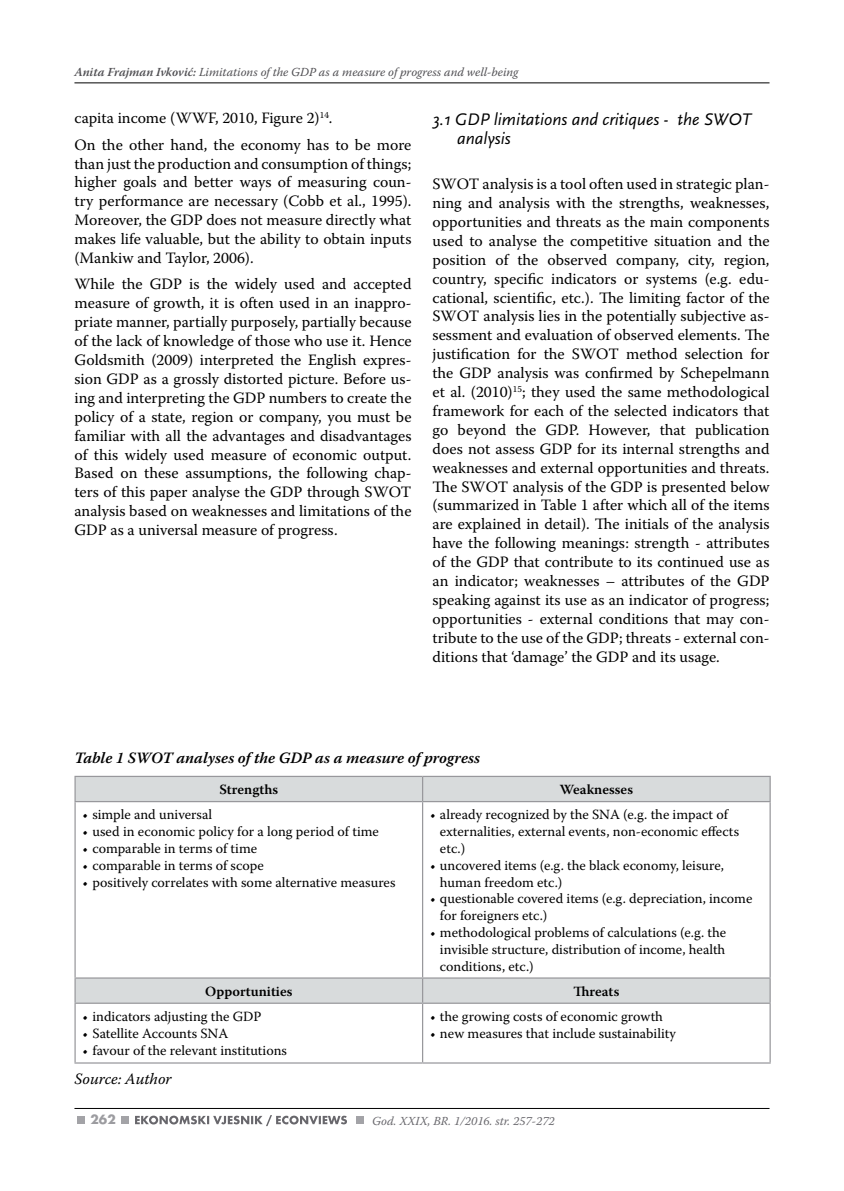
<style>
.page{position:relative;width:844px;height:1191px;background:#fff}
.page>*{position:absolute;margin:0;border:0;box-sizing:border-box;transform-origin:0 0}
.t1{font:italic 17.5px/19.2px "Scala Sans Pro";color:#000}
.t2{font:15.75px/18.9px "Warnock Pro";color:#000;text-align:justify}
.t3{font:italic 600 15.75px "Warnock Pro";color:#000}
.t4{font:italic 15.75px "Warnock Pro";color:#000}
.t5{font:14px/16.8px "Warnock Pro";color:#000}
.t6{font:600 14px "Warnock Pro";color:#000}
.t7{font:700 14px "Futura TOT";color:#9c9ca0}
.t8{font:italic 12.25px "Warnock Pro";color:#504f53}
.t9{font:italic 12.25px "Warnock Pro";color:#68676c}
.s1{font-weight:600}
</style>
<div class="page">
<hr style="left:74px;top:83px;width:695px;height:1px;background:#000">
<hr style="left:74px;top:1108px;width:695px;height:1px;background:#000">
<div style="left:121px;top:1115px;width:7px;height:8px;background:#a3a3a7"></div>
<div style="left:356px;top:1115px;width:8px;height:8px;background:#a3a3a7"></div>
<div style="left:77px;top:1115px;width:8px;height:8px;background:#a3a3a7"></div>
<svg style="left:135px;top:1115px;width:212px;height:11px"></svg>
<svg style="left:76px;top:777px;width:693px;height:225px"></svg>
<svg style="left:422px;top:777px;width:1px;height:24px"></svg>
<hr style="left:74px;top:801px;width:348px;height:1px;background:#98989c">
<hr style="left:422px;top:801px;width:348px;height:1px;background:#98989c">
<hr style="left:422px;top:802px;width:1px;height:175px;background:#98989c">
<hr style="left:74px;top:977px;width:348px;height:1px;background:#98989c">
<hr style="left:422px;top:977px;width:348px;height:1px;background:#98989c">
<svg style="left:422px;top:978px;width:1px;height:24px"></svg>
<hr style="left:74px;top:1002px;width:348px;height:1px;background:#98989c">
<hr style="left:422px;top:1002px;width:348px;height:1px;background:#98989c">
<hr style="left:422px;top:1003px;width:1px;height:59px;background:#98989c">
<hr style="left:74px;top:776px;width:348px;height:1px;background:#98989c">
<hr style="left:74px;top:777px;width:2px;height:24px;background:#98989c">
<hr style="left:422px;top:776px;width:348px;height:1px;background:#98989c">
<svg style="left:769px;top:777px;width:1px;height:24px"></svg>
<hr style="left:74px;top:802px;width:2px;height:175px;background:#98989c">
<hr style="left:769px;top:802px;width:1px;height:175px;background:#98989c">
<hr style="left:74px;top:978px;width:2px;height:24px;background:#98989c">
<svg style="left:769px;top:978px;width:1px;height:24px"></svg>
<hr style="left:74px;top:1003px;width:2px;height:59px;background:#98989c">
<hr style="left:769px;top:1003px;width:1px;height:59px;background:#98989c">
<hr style="left:74px;top:1062px;width:348px;height:1px;background:#98989c">
<hr style="left:422px;top:1062px;width:348px;height:1px;background:#98989c">
<p class="t8" style="left:74px;top:64px;width:445px"><span class="s1">Anita Frajman Ivković:</span> Limitations of the GDP as a measure of progress and well-being</p>
<p class="t2" style="left:74px;top:105px;width:338px;line-height:26.2px">capita income (WWF, 2010, Figure 2)<sup>14</sup>.<br>On the other hand, the economy has to be more</p>
<p class="t2" style="left:74px;top:154px;width:338px">than just the production and consumption of things; higher goals and better ways of measuring coun&shy;try performance are necessary (Cobb et al., 1995).<br>Moreover, the GDP does not measure directly what makes life valuable, but the ability to obtain inputs (Mankiw and Taylor, 2006).</p>
<p class="t2" style="left:74px;top:274px;width:338px">While the GDP is the widely used and accepted measure of growth, it is often used in an inappro&shy;priate manner, partially purposely, partially because of the lack of knowledge of those who use it. Hence Goldsmith (2009) interpreted the English expres&shy;sion GDP as a grossly distorted picture. Before us&shy;ing and interpreting the GDP numbers to create the policy of a state, region or company, you must be familiar with all the advantages and disadvantages of this widely used measure of economic output.<br>Based on these assumptions, the following chap&shy;ters of this paper analyse the GDP through SWOT analysis based on weaknesses and limitations of the GDP as a universal measure of progress.</p>
<p class="t1" style="left:457px;top:109px;width:295px;text-indent:-25px">3.1 GDP limitations and critiques - the SWOT analysis</p>
<p class="t2" style="left:432px;top:174px;width:338px">SWOT analysis is a tool often used in strategic plan&shy;ning and analysis with the strengths, weaknesses, opportunities and threats as the main components used to analyse the competitive situation and the position of the observed company, city, region, country, specific indicators or systems (e.g. edu&shy;cational, scientific, etc.). The limiting factor of the SWOT analysis lies in the potentially subjective as&shy;sessment and evaluation of observed elements. The justification for the SWOT method selection for the GDP analysis was confirmed by Schepelmann et al. (2010)<sup>15</sup>; they used the same methodological framework for each of the selected indicators that go beyond the GDP. However, that publication does not assess GDP for its internal strengths and weaknesses and external opportunities and threats.<br>The SWOT analysis of the GDP is presented below (summarized in Table 1 after which all of the items are explained in detail). The initials of the analysis have the following meanings: strength - attributes of the GDP that contribute to its continued use as an indicator; weaknesses – attributes of the GDP speaking against its use as an indicator of progress; opportunities - external conditions that may con&shy;tribute to the use of the GDP; threats - external con&shy;ditions that ‘damage’ the GDP and its usage.</p>
<p class="t3" style="left:74px;top:748px;width:407px">Table 1 SWOT analyses of the GDP as a measure of progress</p>
<p class="t6" style="left:219px;top:781px;width:60px">Strengths</p>
<p class="t6" style="left:559px;top:781px;width:75px">Weaknesses</p>
<p class="t5" style="left:82px;top:806px;width:131px">• simple and universal</p>
<p class="t5" style="left:82px;top:823px;width:298px">• used in economic policy for a long period of time</p>
<p class="t5" style="left:82px;top:839px;width:176px">• comparable in terms of time</p>
<p class="t5" style="left:82px;top:856px;width:183px">• comparable in terms of scope</p>
<p class="t5" style="left:82px;top:873px;width:314px">• positively correlates with some alternative measures</p>
<p class="t5" style="left:440px;top:806px;width:300px;text-indent:-10px">• already recognized by the SNA (e.g. the impact of externalities, external events, non-economic effects etc.)</p>
<p class="t5" style="left:440px;top:856px;width:285px;text-indent:-10px">• uncovered items (e.g. the black economy, leisure, human freedom etc.)</p>
<p class="t5" style="left:440px;top:890px;width:314px;text-indent:-10px">• questionable covered items (e.g. depreciation, income for foreigners etc.)</p>
<p class="t5" style="left:440px;top:923px;width:288px;text-align:justify;text-indent:-10px">• methodological problems of calculations (e.g. the invisible structure, distribution of income, health conditions, etc.)</p>
<p class="t6" style="left:205px;top:982px;width:89px">Opportunities</p>
<p class="t6" style="left:573px;top:982px;width:47px">Threats</p>
<p class="t5" style="left:82px;top:1007px;width:180px">• indicators adjusting the GDP</p>
<p class="t5" style="left:82px;top:1024px;width:147px">• Satellite Accounts SNA</p>
<p class="t5" style="left:82px;top:1041px;width:206px">• favour of the relevant institutions</p>
<p class="t5" style="left:430px;top:1007px;width:234px">• the growing costs of economic growth</p>
<p class="t5" style="left:430px;top:1024px;width:247px">• new measures that include sustainability</p>
<p class="t4" style="left:75px;top:1069px;width:98px">Source: Author</p>
<p class="t7" style="left:90px;top:1111px;width:27px">262</p>
<p class="t9" style="left:372px;top:1113px;width:184px">God. XXIX, BR. 1/2016. str. 257-272</p>
</div>
